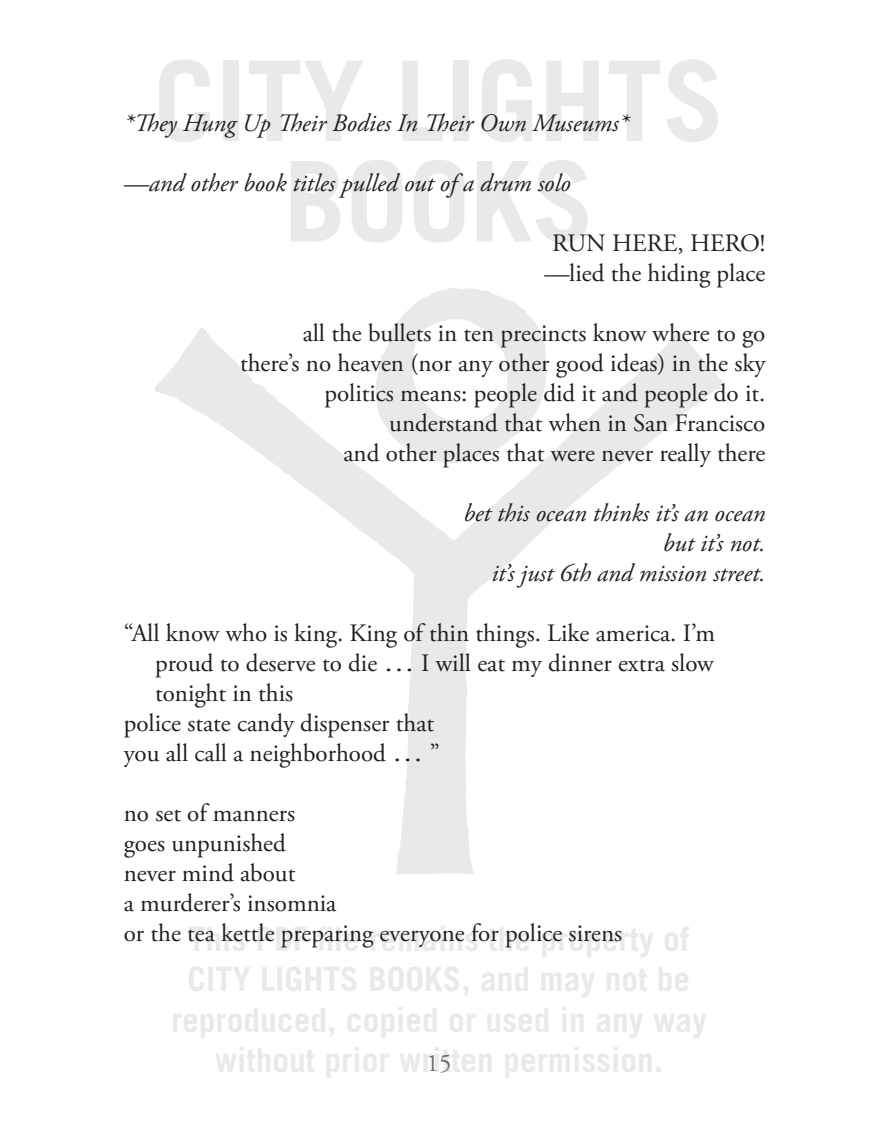
<style>
.page{position:relative;width:878px;height:1125px;background:#fff}
.page>*{position:absolute;margin:0;border:0;box-sizing:border-box;transform-origin:0 0}
.t1{font:700 111.5px/100.5px "Trade Gothic";color:#231f20;text-align:center}
.t2{font:700 33.5px/40.2px "Trade Gothic";color:#231f20;text-align:center}
.t3{font:25px/30px "Adobe Garamond Pro";color:#231f20;text-align:center}
.t4{font:italic 25px/30px "Adobe Garamond Pro";color:#231f20;text-align:right}
.t5{font:25px "Adobe Garamond Pro";color:#6c6d70}
.s1{font-style:italic}
</style>
<div class="page">
<svg style="left:394px;top:288px;width:144px;height:39px"></svg>
<svg style="left:155px;top:327px;width:568px;height:547px"></svg>
<h1 class="t1" style="left:153px;top:49px;width:572px">CITY LIGHTS<br>BOOKS</h1>
<p class="t4" style="left:124px;top:108px;width:506px">*They Hung Up Their Bodies In Their Own Museums*</p>
<p class="t4" style="left:124px;top:168px;width:448px">—and other book titles pulled out of a drum solo</p>
<p class="t3" style="left:544px;top:229px;width:223px">RUN HERE, HERO! <span class="s1">—</span>lied the hiding place</p>
<p class="t3" style="left:240px;top:319px;width:527px;text-align:right">all the bullets in ten precincts know where to go there’s no heaven (nor any other good ideas) in the sky politics means: people did it and people do it. understand that when in San Francisco<br>and other places that were never really there</p>
<p class="t4" style="left:463px;top:498px;width:303px">bet this ocean thinks it’s an ocean but it’s not.<br>it’s just 6th and mission street.</p>
<p class="t3" style="left:124px;top:619px;width:592px">“All know who is king. King of thin things. Like america. I’m</p>
<p class="t3" style="left:155px;top:649px;width:560px">proud to deserve to die … I will eat my dinner extra slow</p>
<p class="t3" style="left:155px;top:679px;width:140px">tonight in this</p>
<p class="t3" style="left:124px;top:709px;width:312px">police state candy dispenser that</p>
<p class="t3" style="left:124px;top:739px;width:317px">you all call a neighborhood … ”</p>
<p class="t3" style="left:124px;top:799px;width:500px;text-align:left">no set of manners<br>goes unpunished<br>never mind about<br>a murderer’s insomnia<br>or the tea kettle preparing everyone for police sirens</p>
<h2 class="t2" style="left:171px;top:919px;width:537px">This PDF file remains the property of CITY LIGHTS BOOKS, and may not be reproduced, copied or used in any way without prior written permission.</h2>
<p class="t5" style="left:426px;top:1048px;width:26px">15</p>
</div>
